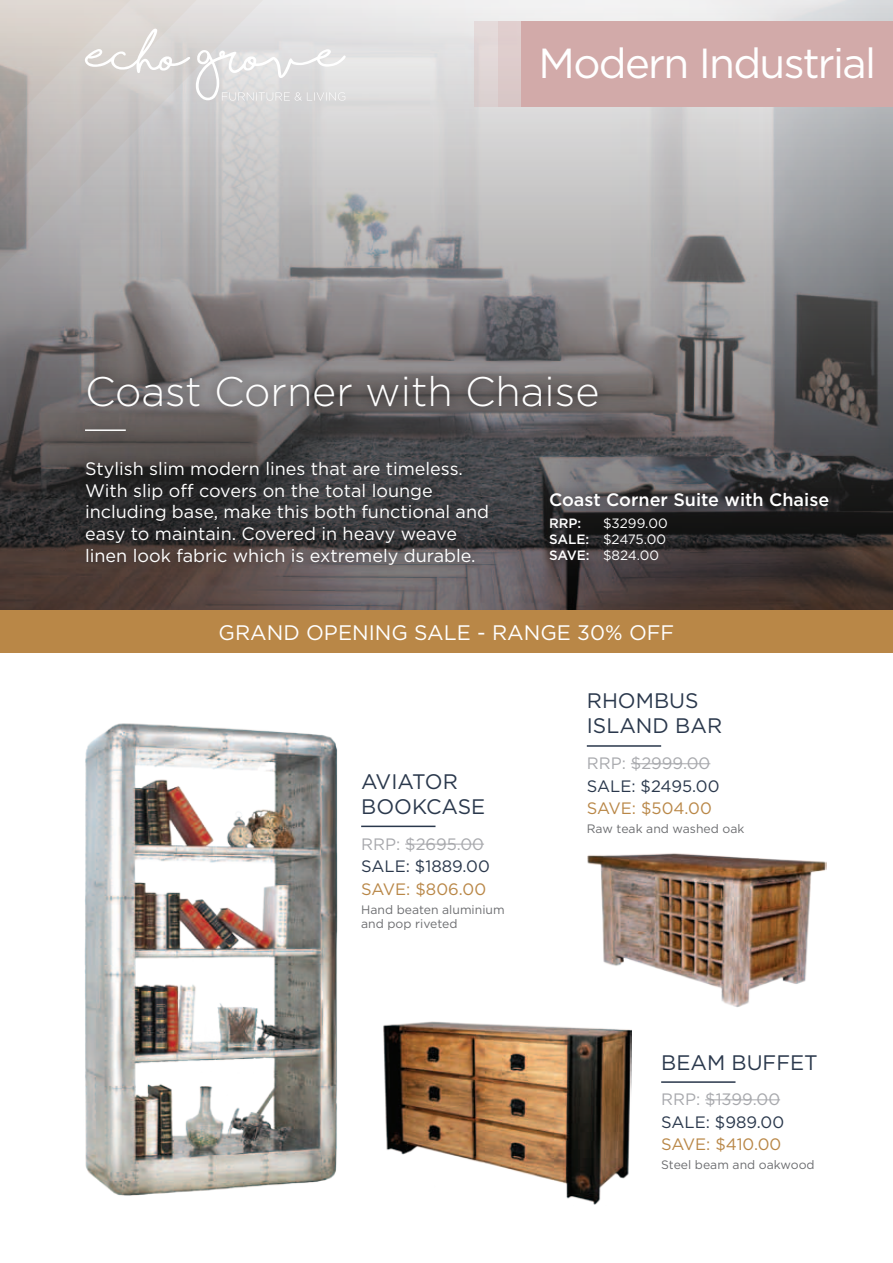
<style>
.page{position:relative;width:893px;height:1263px;background:#fff}
.page>*{position:absolute;margin:0;border:0;box-sizing:border-box;transform-origin:0 0}
.t1{font:42px "Gotham";letter-spacing:-.04em;color:#fff}
.t2{font:300 41.25px "Gotham";color:#fff}
.t3{font:21px/25.2px "Gotham";color:#2a384c}
.t4{font:21px "Gotham";color:#fff}
.t5{font:18px/21.6px "Gotham";color:#fff}
.t6{font:500 18px "Gotham";color:#fff}
.t7{font:16.5px "Gotham";color:#2a384c}
.t8{font:16.5px "Gotham";color:#a8a9ad}
.t9{font:16.5px "Gotham";color:#b98747}
.t10{font:13.5px "Gotham";color:#fff}
.t11{font:500 13.5px "Gotham";color:#fff}
.t12{font:12.15px/14.7px "Gotham";color:#6c6d70}
.s1{font-weight:500}
</style>
<div class="page">
<svg style="left:0;top:0;width:893px;height:610px;background:#928f90"></svg>
<svg style="left:0;top:214px;width:276px;height:68px;background:#aaa8a9"></svg>
<div style="left:0;top:610px;width:893px;height:43px;background:#b98747"></div>
<div style="left:474px;top:21px;width:48px;height:85px;background:#e1d7d6"></div>
<div style="left:498px;top:21px;width:48px;height:85px;background:#decccc"></div>
<div style="left:522px;top:21px;width:371px;height:85px;background:#d2aaa9"></div>
<hr style="left:631px;top:763px;width:79px;height:1px;background:#a8a9ad">
<hr style="left:587px;top:745px;width:74px;height:2px;background:#2a384c">
<hr style="left:405px;top:844px;width:79px;height:1px;background:#a8a9ad">
<hr style="left:361px;top:826px;width:74px;height:1px;background:#2a384c">
<hr style="left:705px;top:1099px;width:75px;height:1px;background:#a8a9ad">
<hr style="left:661px;top:1081px;width:74px;height:2px;background:#2a384c">
<div style="left:75px;top:365px;width:765px;height:210px;background:#231f20;opacity:.8"></div>
<hr style="left:85px;top:429px;width:41px;height:2px;background:#fff">
<img style="left:84px;top:723px;width:254px;height:473px">
<img style="left:383px;top:1021px;width:248px;height:184px">
<img style="left:587px;top:853px;width:240px;height:154px">
<svg style="left:0;top:0;width:346px;height:214px;background:#cccac9"></svg>
<h1 class="t1" style="left:539px;top:40px;width:339px">Modern I ndustrial</h1>
<h2 class="t2" style="left:85px;top:369px;width:516px">Coast Corner with Chaise</h2>
<p class="t5" style="left:85px;top:458px;width:406px">Stylish slim modern lines that are timeless.<br>With slip off covers on the total lounge including base, make this both functional and easy to maintain. Covered in heavy weave linen look fabric which is extremely durable.</p>
<p class="t6" style="left:549px;top:489px;width:282px">Coast Corner Suite with Chaise</p>
<p class="t11" style="left:549px;top:515px;width:34px">RRP:</p>
<p class="t10" style="left:603px;top:515px;width:66px">$3299.00</p>
<p class="t11" style="left:549px;top:531px;width:10px">SAL</p>
<p class="t10" style="left:576px;top:532px;width:91px"><span class="s1">E:</span> $2475.00</p>
<p class="t11" style="left:549px;top:548px;width:10px">SAV</p>
<p class="t10" style="left:577px;top:548px;width:84px"><span class="s1">E:</span> $824.00</p>
<p class="t4" style="left:219px;top:621px;width:17px">GRAN</p>
<p class="t4" style="left:283px;top:621px;width:55px">D OPENING</p>
<p class="t4" style="left:414px;top:621px;width:95px">SALE - RANGE</p>
<p class="t4" style="left:577px;top:621px;width:83px">30% OFF</p>
<p class="t3" style="left:361px;top:768px;width:98px">Aviator boo</p>
<p class="t3" style="left:412px;top:793px;width:75px">kcase</p>
<p class="t8" style="left:361px;top:835px;width:12px">RRP</p>
<p class="t8" style="left:396px;top:835px;width:90px">: $2695.00</p>
<p class="t7" style="left:361px;top:857px;width:130px">SALE: $1889.00</p>
<p class="t9" style="left:361px;top:880px;width:126px">SAVE: $806.00</p>
<p class="t12" style="left:361px;top:902px;width:145px">Hand beaten aluminium and pop riveted</p>
<p class="t3" style="left:587px;top:688px;width:137px">Rhombus<br>Island Bar</p>
<p class="t8" style="left:587px;top:754px;width:12px">RRP</p>
<p class="t8" style="left:622px;top:754px;width:90px">: $2999.00</p>
<p class="t7" style="left:587px;top:777px;width:134px">SALE: $2495.00</p>
<p class="t9" style="left:587px;top:799px;width:127px">SAVE: $504.00</p>
<p class="t12" style="left:587px;top:821px;width:159px">Raw teak and washed oak</p>
<p class="t3" style="left:661px;top:1049px;width:158px">Beam Bu ffet</p>
<p class="t8" style="left:661px;top:1090px;width:12px">RRP</p>
<p class="t8" style="left:696px;top:1090px;width:86px">: $1399.00</p>
<p class="t7" style="left:661px;top:1113px;width:125px">SALE: $989.00</p>
<p class="t9" style="left:661px;top:1135px;width:122px">SAVE: $410.00</p>
<p class="t12" style="left:661px;top:1157px;width:155px">Steel beam and oakwood</p>
</div>
